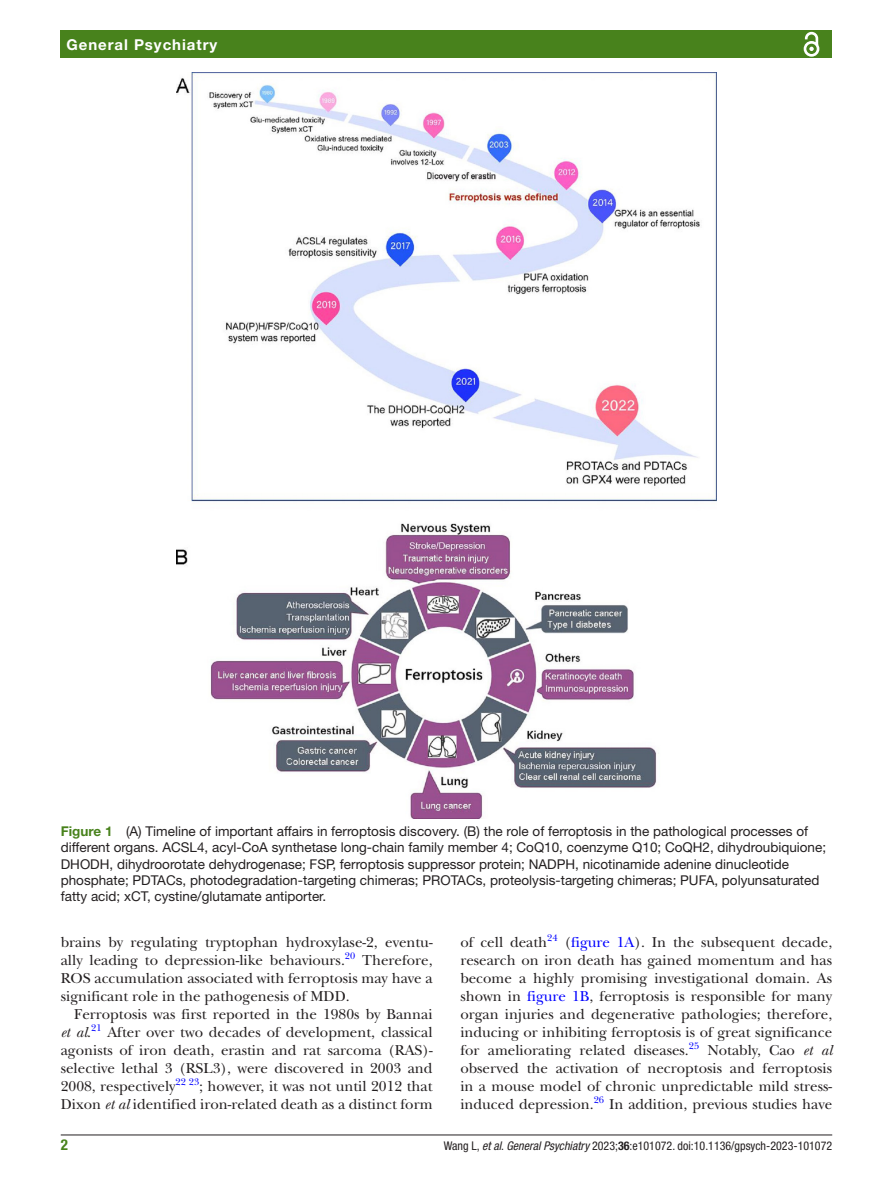
<style>
.page{position:relative;width:893px;height:1191px;background:#fff}
.page>*{position:absolute;margin:0;border:0;box-sizing:border-box;transform-origin:0 0}
.t1{font:15px/18px "New Baskerville";color:#231f20;text-align:justify}
.t2{font:700 15px "Helvetica Neue LT Std";letter-spacing:.065em;color:#fff}
.t3{font:700 condensed 15px "Helvetica Neue LT Std";color:#48821c}
.t4{font:13.5px/16.2px "Helvetica Neue LT Std";color:#231f20}
.t5{font:condensed 12px "Helvetica Neue LT Std";color:#231f20}
.t6{font:9.9px "New Baskerville";color:#00f}
.s1{font-weight:700;color:#48821c}
.s2{color:#00f}
.s3{font-style:italic}
.s4{font-weight:700}
</style>
<div class="page">
<hr style="left:61px;top:1134px;width:771px;height:1px;background:#231f20">
<div style="left:61px;top:31px;width:771px;height:27px;background:#48821c"></div>
<svg style="left:803px;top:31px;width:17px;height:26px"></svg>
<img style="left:176px;top:73px;width:540px;height:745px">
<p class="t2" style="left:66px;top:35px;width:152px">General Psychiatry</p>
<p class="t4" style="left:61px;top:823px;width:767px"><span class="s1">Figure 1</span> (A) Timeline of important affairs in ferroptosis discovery. (B) the role of ferroptosis in the pathological processes of different organs. ACSL4, acyl-CoA synthetase long-chain family member 4; CoQ10, coenzyme Q10; CoQH2, dihydroubiquione; DHODH, dihydroorotate dehydrogenase; FSP, ferroptosis suppressor protein; NADPH, nicotinamide adenine dinucleotide phosphate; PDTACs, photodegradation-targeting chimeras; PROTACs, proteolysis-targeting chimeras; PUFA, polyunsaturated fatty acid; xCT, cystine/glutamate antiporter.</p>
<p class="t1" style="left:61px;top:933px;width:373px">brains by regulating tryptophan hydroxylase-2, eventu&shy;ally leading to depression-like behaviours.</p>
<p class="t1" style="left:460px;top:933px;width:88px">of cell death</p>
<p class="t6" style="left:547px;top:931px;width:12px">24</p>
<p class="t1" style="left:460px;top:933px;width:373px;text-indent:104px">(<span class="s2">figure 1A</span>). In the subsequent decade, research on iron death has gained momentum and has become a highly promising investigational domain. As shown in <span class="s2">figure 1B</span>, ferroptosis is responsible for many organ injuries and degenerative pathologies; therefore, inducing or inhibiting ferroptosis is of great significance for ameliorating related diseases.<sup>25</sup></p>
<p class="t6" style="left:345px;top:949px;width:12px">20</p>
<p class="t1" style="left:61px;top:951px;width:373px;text-indent:301px">Therefore, ROS accumulation associated with ferroptosis may have a significant role in the pathogenesis of MDD.</p>
<p class="t1" style="left:61px;top:1005px;width:373px;text-indent:13px">Ferroptosis was first reported in the 1980s by Bannai <span class="s3">et al</span>.<sup>21</sup> After over two decades of development, classical agonists of iron death, erastin and rat sarcoma (RAS)- selective lethal 3 (RSL3), were discovered in 2003 and 2008, respectively</p>
<p class="t1" style="left:460px;top:1041px;width:373px;text-indent:247px">Notably, Cao <span class="s3">et al </span>observed the activation of necroptosis and ferroptosis in a mouse model of chronic unpredictable mild stress&shy;induced depression.</p>
<p class="t6" style="left:176px;top:1075px;width:25px">22 23</p>
<p class="t1" style="left:61px;top:1077px;width:373px;text-align:right">; however, it was not until 2012 that<br>Dixon <span class="s3">et al</span> identified iron-related death as a distinct form</p>
<p class="t6" style="left:594px;top:1093px;width:12px">26</p>
<p class="t1" style="left:609px;top:1095px;width:225px">In addition, previous studies have</p>
<p class="t3" style="left:61px;top:1135px;width:9px">2</p>
<p class="t5" style="left:444px;top:1138px;width:390px">Wang L, <span class="s3">et al</span>. <span class="s3">General Psychiatry</span> 2023;<span class="s4">36</span>:e101072. doi:10.1136/gpsych-2023-101072</p>
</div>
